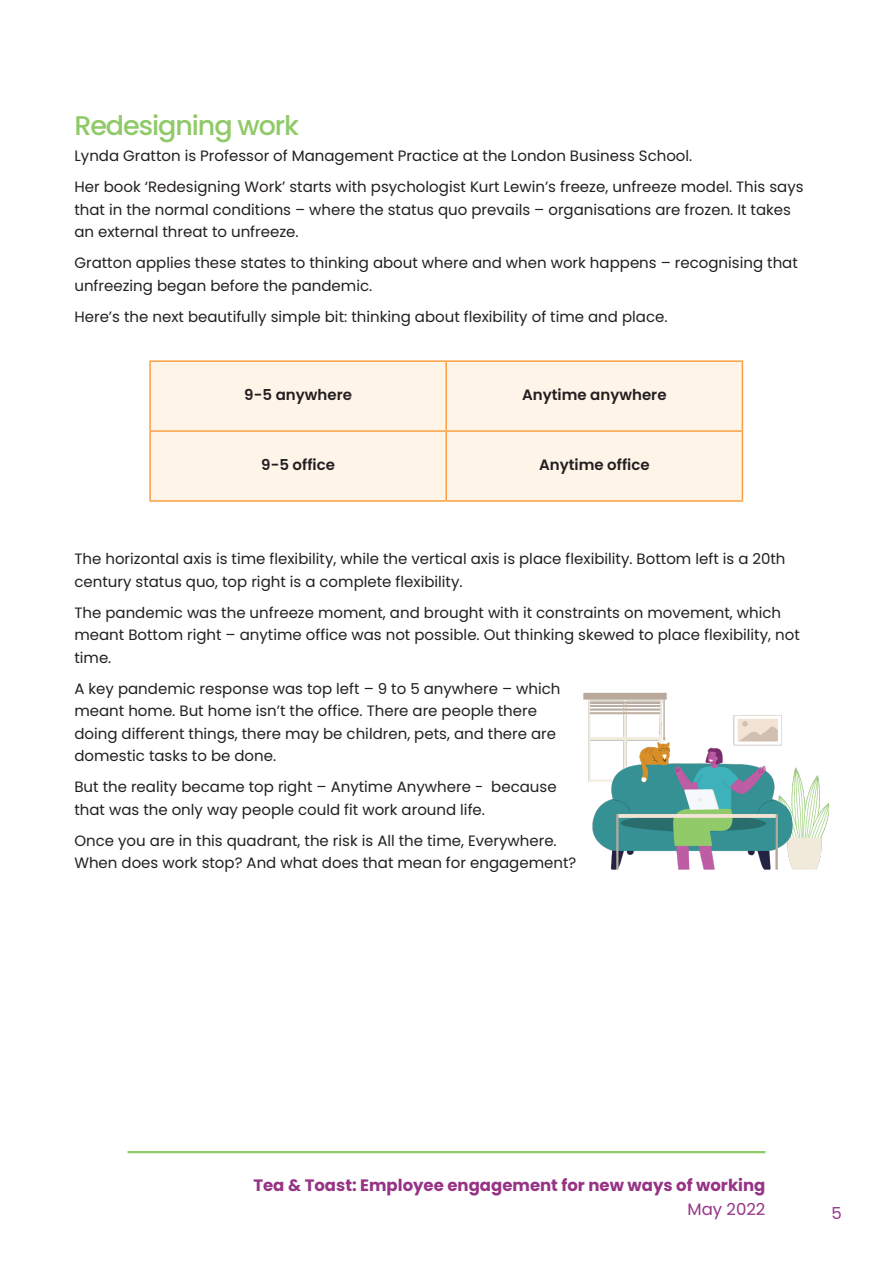
<style>
.page{position:relative;width:893px;height:1263px;background:#fff}
.page>*{position:absolute;margin:0;border:0;box-sizing:border-box;transform-origin:0 0}
._202_Heading_2{font:500 27px "Poppins";letter-spacing:-.04em;color:#8fca68}
.t1{font:700 16.5px "Poppins";color:#963385}
.t2{font:16.5px "Poppins";color:#963385}
._001_Body_text{font:15px/22.5px "Poppins";color:#231f20}
._001_Body_text-2{font:600 15px "Poppins";color:#231f20}
</style>
<div class="page">
<hr style="left:128px;top:1151px;width:637px;height:2px;background:#8fca68">
<div style="left:151px;top:362px;width:591px;height:138px;background:#fef4e8"></div>
<hr style="left:149px;top:360px;width:297px;height:2px;background:#f8a041">
<hr style="left:149px;top:362px;width:2px;height:68px;background:#f8a041">
<hr style="left:446px;top:360px;width:297px;height:2px;background:#f8a041">
<hr style="left:445px;top:362px;width:2px;height:68px;background:#f8a041">
<hr style="left:742px;top:362px;width:1px;height:68px;background:#f8a041">
<hr style="left:149px;top:430px;width:297px;height:2px;background:#f8a041">
<hr style="left:149px;top:432px;width:2px;height:68px;background:#f8a041">
<hr style="left:446px;top:430px;width:297px;height:2px;background:#f8a041">
<hr style="left:445px;top:432px;width:2px;height:68px;background:#f8a041">
<hr style="left:742px;top:432px;width:1px;height:68px;background:#f8a041">
<hr style="left:149px;top:500px;width:297px;height:2px;background:#f8a041">
<hr style="left:446px;top:500px;width:297px;height:2px;background:#f8a041">
<img style="left:583px;top:693px;width:246px;height:177px">
<p class="_202_Heading_2" style="left:74px;top:110px;width:226px">Redesigning work</p>
<p class="_001_Body_text" style="left:74px;top:145px;width:619px">Lynda Gratton is Professor of Management Practice at the London Business School.</p>
<p class="_001_Body_text" style="left:74px;top:176px;width:731px">Her book ‘Redesigning Work’ starts with psychologist Kurt Lewin’s freeze, unfreeze model. This says that in the normal conditions – where the status quo prevails – organisations are frozen. It takes an external threat to unfreeze.</p>
<p class="_001_Body_text" style="left:74px;top:252px;width:725px">Gratton applies these states to thinking about where and when work happens – recognising that unfreezing began before the pandemic.</p>
<p class="_001_Body_text" style="left:74px;top:305px;width:595px">Here’s the next beautifully simple bit: thinking about flexibility of time and place.</p>
<p class="_001_Body_text-2" style="left:244px;top:386px;width:109px">9-5 anywhere</p>
<p class="_001_Body_text-2" style="left:522px;top:386px;width:146px">Anytime anywhere</p>
<p class="_001_Body_text-2" style="left:261px;top:456px;width:75px">9-5 office</p>
<p class="_001_Body_text-2" style="left:539px;top:456px;width:112px">Anytime office</p>
<p class="_001_Body_text" style="left:74px;top:548px;width:713px">The horizontal axis is time flexibility, while the vertical axis is place flexibility. Bottom left is a 20th century status quo, top right is a complete flexibility.</p>
<p class="_001_Body_text" style="left:74px;top:601px;width:727px">The pandemic was the unfreeze moment, and brought with it constraints on movement, which meant Bottom right – anytime office was not possible. Out thinking skewed to place flexibility, not time.</p>
<p class="_001_Body_text" style="left:74px;top:677px;width:488px">A key pandemic response was top left – 9 to 5 anywhere – which meant home. But home isn’t the office. There are people there doing different things, there may be children, pets, and there are domestic tasks to be done.</p>
<p class="_001_Body_text" style="left:74px;top:776px;width:484px">But the reality became top right – Anytime Anywhere - because that was the only way people could fit work around life.</p>
<p class="_001_Body_text" style="left:74px;top:829px;width:503px">Once you are in this quadrant, the risk is All the time, Everywhere.<br>When does work stop? And what does that mean for engagement?</p>
<p class="t1" style="left:253px;top:1175px;width:513px">Tea &amp; Toast: Employee engagement for new ways of working</p>
<p class="t2" style="left:687px;top:1199px;width:79px">May 2022</p>
<p class="t2" style="left:832px;top:1203px;width:12px">5</p>
</div>
